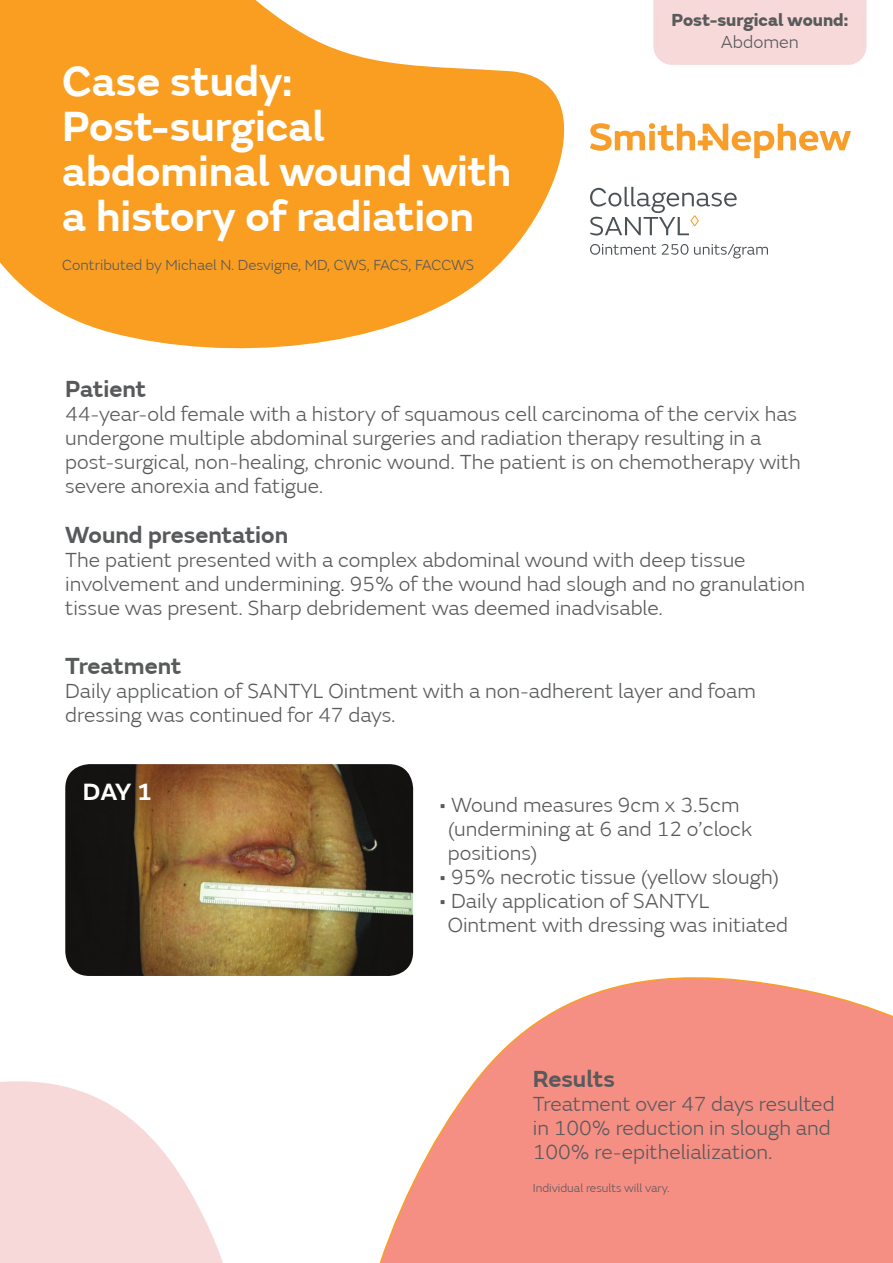
<style>
.page{position:relative;width:893px;height:1263px;background:#fff}
.page>*{position:absolute;margin:0;border:0;box-sizing:border-box;transform-origin:0 0}
.t1{font:600 43.5px/45px "SN Emeric";color:#fff}
.t2{font:600 24.3px "SN Emeric";color:#fff}
.t3{font:600 24px "SN Emeric";color:#58595b}
.t4{font:600 24px "SN Emeric";color:#585a5b}
.t5{font:600 24px "SN Emeric";color:#5a595b}
.t6{font:300 21px/24px "SN Emeric";color:#58595b}
.t7{font:300 21px/24px "SN Emeric";color:#585a5b}
.t8{font:300 21px/24px "SN Emeric";color:#5a595b}
.t9{font:800 18px "SN Emeric";color:#585a5b}
.t10{font:300 18px "SN Emeric";color:#585a5b}
.t11{font:300 15px "SN Emeric";color:#58595b}
.t12{font:300 12px "SN Emeric";color:#5a595b}
</style>
<div class="page">
<svg style="left:0;top:0;width:607px;height:349px;fill:#f99e21"></svg>
<svg style="left:379px;top:977px;width:514px;height:286px;fill:#f58f84"></svg>
<svg style="left:0;top:1081px;width:223px;height:182px;fill:#f8d9da"></svg>
<div style="left:653px;top:0;width:213px;height:65px;background:#f7d9da"></div>
<div style="left:657px;top:12px;width:206px;height:40px;background:#f7d9da"></div>
<div style="left:656px;top:12px;width:208px;height:41px;border:2px solid #f5d9db"></div>
<svg style="left:590px;top:187px;width:147px;height:48px"></svg>
<svg style="left:590px;top:244px;width:178px;height:14px"></svg>
<svg style="left:590px;top:123px;width:261px;height:35px"></svg>
<img style="left:65px;top:764px;width:348px;height:212px">
<h1 class="t1" style="left:62px;top:59px;width:450px">Case study:<br>Post-surgical abdominal wound with a history of radiation</h1>
<p class="t11" style="left:62px;top:256px;width:414px">Contributed by Michael N. Desvigne, MD, CWS, FACS, FACCWS</p>
<p class="t9" style="left:672px;top:8px;width:178px">Post-surgical wound:</p>
<p class="t10" style="left:721px;top:31px;width:79px">Abdomen</p>
<p class="t3" style="left:65px;top:373px;width:82px">Patient</p>
<p class="t6" style="left:65px;top:402px;width:737px">44-year-old female with a history of squamous cell carcinoma of the cervix has undergone multiple abdominal surgeries and radiation therapy resulting in a post-surgical, non-healing, chronic wound. The patient is on chemotherapy with severe anorexia and fatigue.</p>
<p class="t3" style="left:65px;top:520px;width:224px">Wound presentation</p>
<p class="t6" style="left:65px;top:548px;width:741px">The patient presented with a complex abdominal wound with deep tissue involvement and undermining. 95% of the wound had slough and no granulation tissue was present. Sharp debridement was deemed inadvisable.</p>
<p class="t4" style="left:65px;top:650px;width:118px">Treatment</p>
<p class="t7" style="left:65px;top:678px;width:692px">Daily application of SANTYL Ointment with a non-adherent layer and foam dressing was continued for 47 days.</p>
<p class="t2" style="left:83px;top:776px;width:71px">DAY 1</p>
<p class="t6" style="left:448px;top:792px;width:306px;text-indent:-9px">• Wound measures 9cm x 3.5cm (undermining at 6 and 12 o’clock positions)</p>
<p class="t6" style="left:439px;top:864px;width:341px">• 95% necrotic tissue (yellow slough)</p>
<p class="t6" style="left:448px;top:888px;width:342px;text-indent:-9px">• Daily application of SANTYL<br>Ointment with dressing was initiated</p>
<p class="t5" style="left:533px;top:1063px;width:83px">Results</p>
<p class="t8" style="left:533px;top:1092px;width:303px">Treatment over 47 days resulted in 100% reduction in slough and<br>100% re-epithelialization.</p>
<p class="t12" style="left:533px;top:1181px;width:138px">Individual results will vary.</p>
</div>
